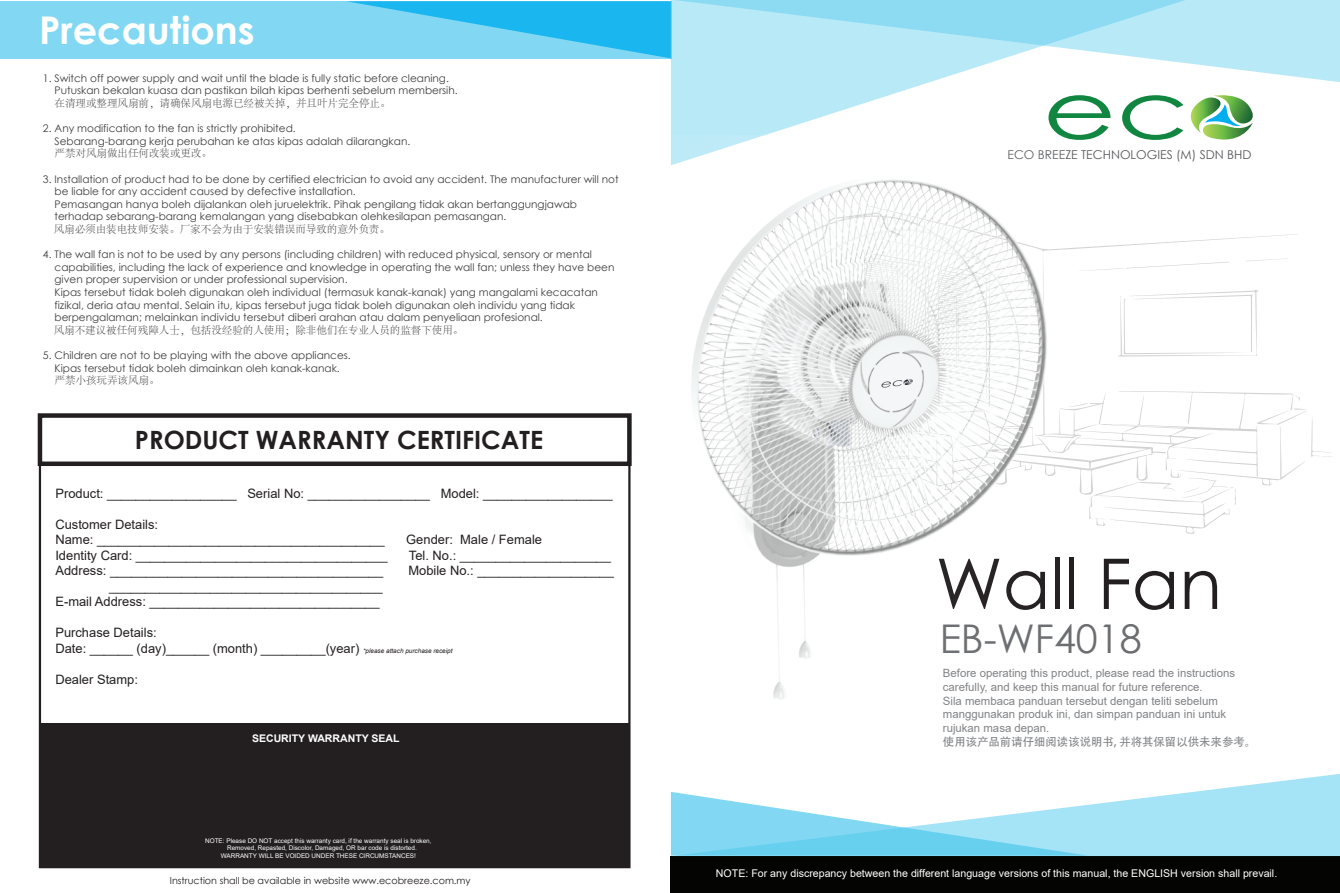
<style>
.page{position:relative;width:1340px;height:893px;background:#fff}
.page>*{position:absolute;margin:0;border:0;box-sizing:border-box;transform-origin:0 0}
.t1{font:69.98px "Century Gothic";color:#231f20}
.t2{font:39.6px "Century Gothic";color:#6c6d70}
.t3{font:700 38.25px "Century Gothic";color:#fff}
.t4{font:700 25.2px "Century Gothic";color:#231f20}
.t5{font:12.83px/15.5px "Arial";color:#231f20}
.t6{font:12.15px "Century Gothic";color:#57585a}
.t7{font:11.47px/13.7px "Arial";color:#808285}
.t8{font:11.47px "Adobe Heiti Std";color:#808285}
.t9{font:10.58px/12.6px "Century Gothic";color:#3e3e3f}
.t10{font:300 10.58px "Adobe Song Std";color:#3e3e3f}
.t11{font:10.58px "Arial";color:#fff}
.t12{font:700 10.58px "Arial";color:#fff}
.t13{font:9.67px "Century Gothic";color:#231f20}
.t14{font:6.3px "Arial";color:#fff}
.s1{font-style:italic;font-size:6.3px}
</style>
<div class="page">
<svg style="left:671px;top:0;width:440px;height:135px"></svg>
<svg style="left:674px;top:0;width:665px;height:82px;background:#b8e9f7"></svg>
<svg style="left:1048px;top:95px;width:62px;height:45px"></svg>
<svg style="left:1122px;top:95px;width:131px;height:45px"></svg>
<div style="left:671px;top:856px;width:668px;height:37px;background:#040503"></div>
<svg style="left:671px;top:774px;width:668px;height:82px"></svg>
<img style="left:671px;top:135px;width:394px;height:564px">
<svg style="left:834px;top:237px;width:498px;height:297px"></svg>
<div style="left:38px;top:413px;width:593px;height:53px;border:4px solid #231f20"></div>
<div style="left:40px;top:723px;width:589px;height:145px;background:#231f20"></div>
<div style="left:0;top:1px;width:671px;height:57px;background:#82d8f2"></div>
<svg style="left:347px;top:1px;width:324px;height:57px"></svg>
<h3 class="t3" style="left:39px;top:1px;width:217px">Precautions</h3>
<p class="t9" style="left:55px;top:72px;width:404px;text-indent:-12px">1. Switch off power supply and wait until the blade is fully static before cleaning.<br>Putuskan bekalan kuasa dan pastikan bilah kipas berhenti sebelum membersih.</p>
<p class="t10" style="left:55px;top:97px;width:337px">在清理或整理风扇前，请确保风扇电源已经被关掉，并且叶片完全停止。</p>
<p class="t9" style="left:55px;top:122px;width:357px;text-indent:-12px">2. Any modification to the fan is strictly prohibited.<br>Sebarang-barang kerja perubahan ke atas kipas adalah dilarangkan.</p>
<p class="t10" style="left:55px;top:148px;width:159px">严禁对风扇做出任何改装或更改。</p>
<p class="t9" style="left:55px;top:172px;width:565px;text-indent:-12px">3. Installation of product had to be done by certified electrician to avoid any accident. The manufacturer will not be liable for any accident caused by defective installation.<br>Pemasangan hanya boleh dijalankan oleh juruelektrik. Pihak pengilang tidak akan bertanggungjawab terhadap sebarang-barang kemalangan yang disebabkan olehkesilapan pemasangan.</p>
<p class="t10" style="left:54px;top:223px;width:337px">风扇必须由装电技师安装。厂家不会为由于安装错误而导致的意外负责。</p>
<p class="t9" style="left:55px;top:248px;width:561px;text-indent:-12px">4. The wall fan is not to be used by any persons (including children) with reduced physical, sensory or mental capabilities, including the lack of experience and knowledge in operating the wall fan; unless they have been given proper supervision or under professional supervision.<br>Kipas tersebut tidak boleh digunakan oleh individual (termasuk kanak-kanak) yang mangalami kecacatan fizikal, deria atau mental. Selain itu, kipas tersebut juga tidak boleh digunakan oleh individu yang tidak berpengalaman; melainkan individu tersebut diberi arahan atau dalam penyeliaan profesional.</p>
<p class="t10" style="left:54px;top:324px;width:411px">风扇不建议被任何残障人士，包括没经验的人使用；除非他们在专业人员的监督下使用。</p>
<p class="t9" style="left:43px;top:349px;width:309px;text-align:center">5. Children are not to be playing with the above appliances.<br>Kipas tersebut tidak boleh dimainkan oleh kanak-kanak.</p>
<p class="t10" style="left:55px;top:375px;width:106px">严禁小孩玩弄该风扇。</p>
<h3 class="t4" style="left:135px;top:421px;width:410px">PRODUCT WARRANTY CERTIFICATE</h3>
<p class="t5" style="left:55px;top:485px;width:558px">Product: __________________ Serial No: _________________ Model: __________________</p>
<p class="t5" style="left:55px;top:516px;width:331px">Customer Details:<br>Name: ________________________________________</p>
<p class="t5" style="left:406px;top:532px;width:137px">Gender: Male / Female</p>
<p class="t5" style="left:55px;top:547px;width:333px">Identity Card: ___________________________________</p>
<p class="t5" style="left:409px;top:547px;width:203px">Tel. No.: _____________________</p>
<p class="t5" style="left:55px;top:563px;width:329px">Address: ______________________________________</p>
<p class="t5" style="left:408px;top:563px;width:207px">Mobile No.: ___________________</p>
<p class="t5" style="left:55px;top:578px;width:328px;text-align:right">______________________________________<br>E-mail Address: ________________________________</p>
<p class="t5" style="left:55px;top:625px;width:399px">Purchase Details:<br>Date: ______ (day)______ (month) _________(year) <span class="s1">*please attach purchase receipt</span></p>
<p class="t5" style="left:55px;top:672px;width:84px">Dealer Stamp:</p>
<p class="t12" style="left:252px;top:731px;width:149px">SECURITY WARRANTY SEAL</p>
<p class="t14" style="left:205px;top:836px;width:228px">NOTE: Please DO NOT accept this warranty card, if the warranty seal is broken,</p>
<p class="t14" style="left:227px;top:844px;width:191px">Removed, Repasted, Discolor, Damaged, OR bar code is distorted.</p>
<p class="t14" style="left:221px;top:851px;width:197px">WARRANTY WILL BE VOIDED UNDER THESE CIRCUMSTANCES!</p>
<p class="t13" style="left:170px;top:874px;width:302px">Instruction shall be available in website www.ecobreeze.com.my</p>
<p class="t6" style="left:1007px;top:146px;width:245px">ECO BREEZE TECHNOLOGIES (M) SDN BHD</p>
<h1 class="t1" style="left:935px;top:535px;width:288px">Wall Fan</h1>
<h2 class="t2" style="left:939px;top:611px;width:203px">EB-WF4018</h2>
<p class="t7" style="left:942px;top:666px;width:294px">Before operating this product, please read the instructions carefully, and keep this manual for future reference.<br>Sila membaca panduan tersebut dengan teliti sebelum manggunakan produk ini, dan simpan panduan ini untuk rujukan masa depan.</p>
<p class="t8" style="left:942px;top:734px;width:315px">使用该产品前请仔细阅读该说明书, 并将其保留以供未来参考。</p>
<p class="t11" style="left:716px;top:866px;width:563px">NOTE: For any discrepancy between the different language versions of this manual, the ENGLISH version shall prevail.</p>
</div>
